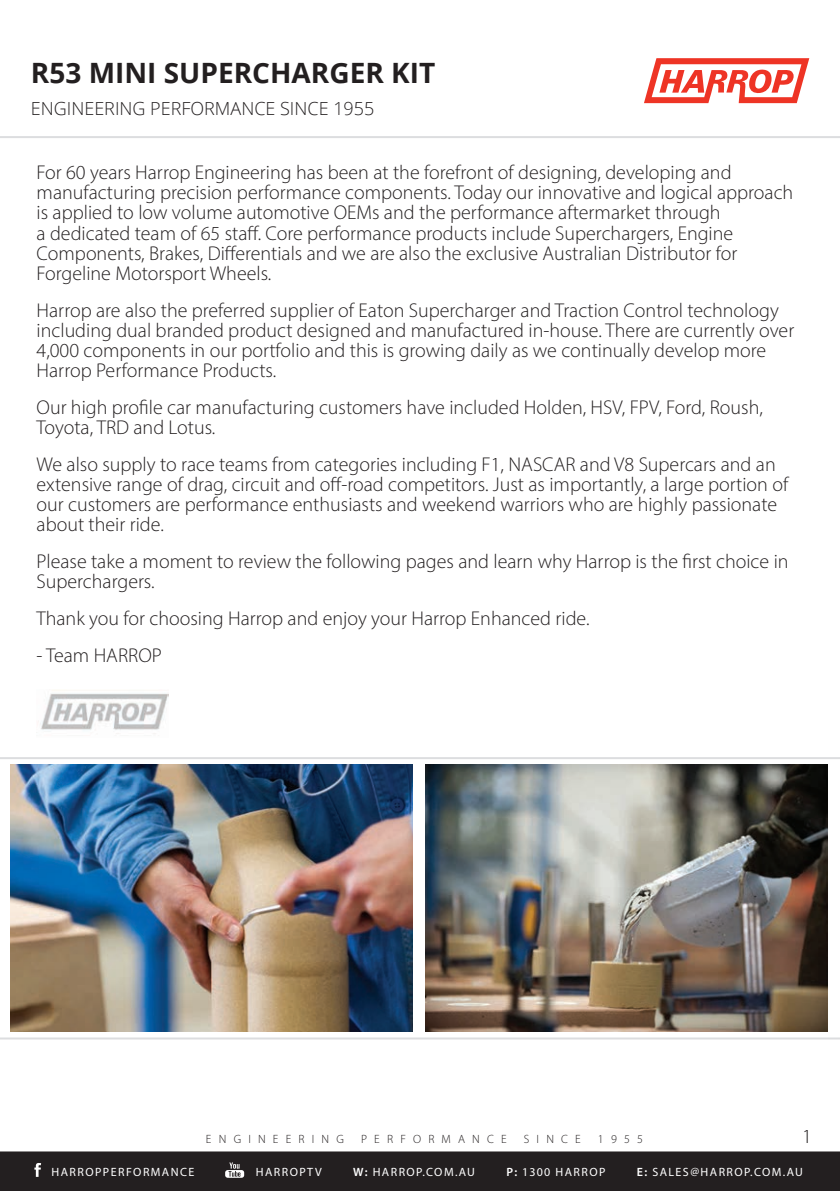
<style>
.page{position:relative;width:840px;height:1191px;background:#fff}
.page>*{position:absolute;margin:0;border:0;box-sizing:border-box;transform-origin:0 0}
.H1_-_Black{font:700 28px "Open Sans";color:#231f20}
.H1_-_Red{font:300 20px/20px "Myriad Pro";color:#231f20}
.Bodycopy{font:300 18px "Open Sans";color:#231f20}
.t1{font:12px "Myriad Pro";letter-spacing:.12em;color:#fff}
.t2{font:300 12px "Myriad Pro";letter-spacing:.6em;color:#231f20}
.s1{font-weight:600}
</style>
<div class="page">
<img style="left:425px;top:764px;width:401px;height:267px">
<img style="left:11px;top:764px;width:401px;height:267px">
<svg style="left:644px;top:58px;width:166px;height:46px"></svg>
<hr style="left:0;top:136px;width:839px;height:2px;background:#dcdddf">
<img style="left:38px;top:690px;width:131px;height:44px">
<hr style="left:0;top:757px;width:839px;height:2px;background:#dcdddf">
<hr style="left:0;top:1037px;width:839px;height:2px;background:#dcdddf">
<div style="left:0;top:1151px;width:839px;height:40px;background:#231f20"></div>
<p class="H1_-_Black" style="left:31px;top:53px;width:405px">R53 MINI SUPERCHARGER KIT</p>
<p class="Bodycopy" style="left:31px;top:96px;width:345px">ENGINEERING PERFORMANCE SINCE 1955</p>
<p class="H1_-_Red" style="left:37px;top:163px;width:757px">For 60 years Harrop Engineering has been at the forefront of designing, developing and manufacturing precision performance components. Today our innovative and logical approach is applied to low volume automotive OEMs and the performance aftermarket through<br>a dedicated team of 65 staff. Core performance products include Superchargers, Engine Components, Brakes, Differentials and we are also the exclusive Australian Distributor for Forgeline Motorsport Wheels.</p>
<p class="H1_-_Red" style="left:37px;top:300px;width:758px">Harrop are also the preferred supplier of Eaton Supercharger and Traction Control technology including dual branded product designed and manufactured in-house. There are currently over 4,000 components in our portfolio and this is growing daily as we continually develop more Harrop Performance Products.</p>
<p class="H1_-_Red" style="left:37px;top:397px;width:727px">Our high profile car manufacturing customers have included Holden, HSV, FPV, Ford, Roush,<br>Toyota, TRD and Lotus.</p>
<p class="H1_-_Red" style="left:37px;top:454px;width:752px">We also supply to race teams from categories including F1, NASCAR and V8 Supercars and an extensive range of drag, circuit and off-road competitors. Just as importantly, a large portion of our customers are performance enthusiasts and weekend warriors who are highly passionate about their ride.</p>
<p class="H1_-_Red" style="left:37px;top:551px;width:753px">Please take a moment to review the following pages and learn why Harrop is the first choice in<br>Superchargers.</p>
<p class="H1_-_Red" style="left:37px;top:608px;width:554px">Thank you for choosing Harrop and enjoy your Harrop Enhanced ride.</p>
<p class="H1_-_Red" style="left:37px;top:645px;width:127px">- Team HARROP</p>
<p class="t2" style="left:206px;top:1131px;width:139px">ENGINEERING</p>
<p class="t2" style="left:361px;top:1131px;width:147px">PERFORMANCE</p>
<p class="t2" style="left:523px;top:1131px;width:58px">SINCE</p>
<p class="t2" style="left:597px;top:1131px;width:47px">1955</p>
<p class="H1_-_Red" style="left:801px;top:1125px;width:11px">1</p>
<p class="t1" style="left:49px;top:1164px;width:144px">HARROPPERFORMANCE</p>
<p class="t1" style="left:253px;top:1164px;width:67px">HARROPTV</p>
<p class="t1" style="left:350px;top:1164px;width:123px"><span class="s1">W:</span> HARROP.COM.AU</p>
<p class="t1" style="left:503px;top:1164px;width:100px"><span class="s1">P:</span> 1300 HARROP</p>
<p class="t1" style="left:633px;top:1164px;width:167px"><span class="s1">E:</span> SALES@HARROP.COM.AU</p>
<p class="t1" style="left:51px;top:1165px;width:144px">HARROPPERFORMANCE</p>
<p class="t1" style="left:255px;top:1165px;width:67px">HARROPTV</p>
<p class="t1" style="left:353px;top:1165px;width:123px"><span class="s1">W:</span> HARROP.COM.AU</p>
<p class="t1" style="left:506px;top:1165px;width:100px"><span class="s1">P:</span> 1300 HARROP</p>
<p class="t1" style="left:636px;top:1165px;width:167px"><span class="s1">E:</span> SALES@HARROP.COM.AU</p>
</div>
